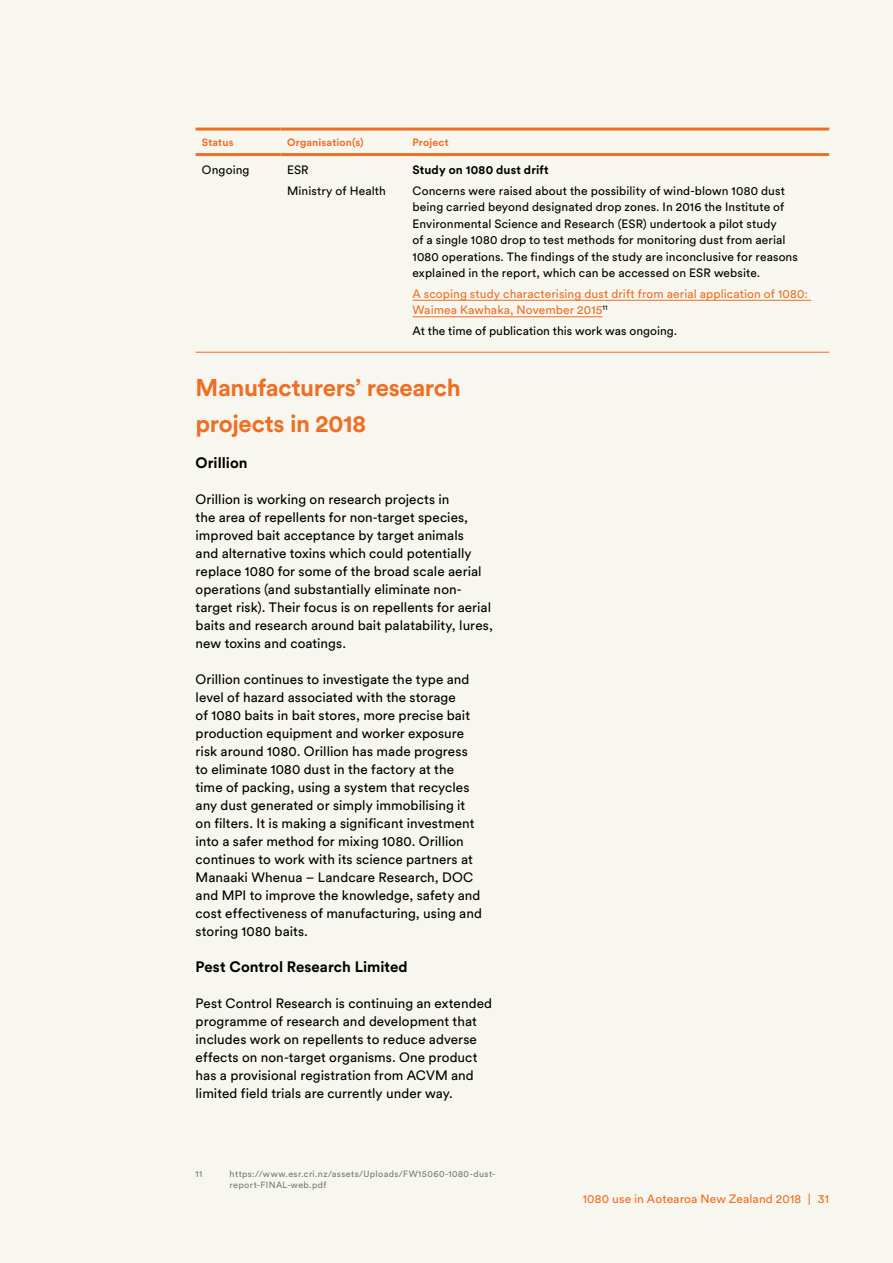
<style>
.page{position:relative;width:893px;height:1263px;background:#f8f7ef}
.page>*{position:absolute;margin:0;border:0;box-sizing:border-box;transform-origin:0 0}
.t1{font:700 24px/36px "Circular Pro";letter-spacing:-.015em;color:#ef6e24}
.t2{font:700 15px "Circular Pro";letter-spacing:.005em;color:#000}
.t3{font:13.5px/18px "Circular Pro";letter-spacing:.005em;color:#000}
.t4{font:12px/16.5px "Circular Pro";letter-spacing:.01em;color:#000}
.t5{font:12px/16.5px "Circular Pro";letter-spacing:.01em;color:#ef6e24}
.t6{font:700 12px "Circular Pro";letter-spacing:.01em;color:#000}
.t7{font:700 10.5px "Circular Pro";letter-spacing:.015em;color:#ef6e24}
.t8{font:9px/10.8px "Circular Pro";letter-spacing:.04em;color:#77787b}
</style>
<div class="page">
<hr style="left:196px;top:352px;width:85px;height:1px;background:#ef6e24">
<hr style="left:281px;top:352px;width:125px;height:1px;background:#ef6e24">
<hr style="left:406px;top:352px;width:423px;height:1px;background:#ef6e24">
<hr style="left:196px;top:128px;width:85px;height:3px;background:#ef6e24">
<hr style="left:281px;top:128px;width:125px;height:3px;background:#ef6e24">
<hr style="left:406px;top:128px;width:423px;height:3px;background:#ef6e24">
<hr style="left:196px;top:153px;width:85px;height:3px;background:#ef6e24">
<hr style="left:281px;top:153px;width:125px;height:3px;background:#ef6e24">
<hr style="left:406px;top:153px;width:423px;height:3px;background:#ef6e24">
<hr style="left:412px;top:300px;width:399px;height:1px;background:#ef6e24">
<hr style="left:412px;top:316px;width:190px;height:1px;background:#ef6e24">
<p class="t7" style="left:202px;top:135px;width:33px">Status</p>
<p class="t7" style="left:287px;top:135px;width:78px">Organisation(s)</p>
<p class="t7" style="left:412px;top:135px;width:38px">Project</p>
<p class="t4" style="left:202px;top:161px;width:49px">Ongoing</p>
<p class="t4" style="left:287px;top:159px;width:100px;line-height:20.7px">ESR<br>Ministry of Health</p>
<p class="t6" style="left:412px;top:161px;width:138px">Study on 1080 dust drift</p>
<p class="t4" style="left:412px;top:182px;width:387px">Concerns were raised about the possibility of wind-blown 1080 dust being carried beyond designated drop zones. In 2016 the Institute of Environmental Science and Research (ESR) undertook a pilot study<br>of a single 1080 drop to test methods for monitoring dust from aerial 1080 operations. The findings of the study are inconclusive for reasons explained in the report, which can be accessed on ESR website.</p>
<p class="t5" style="left:412px;top:285px;width:397px">A scoping study characterising dust drift from aerial application of 1080:<br>Waimea Kawhaka, November 2015<sup>11</sup></p>
<p class="t4" style="left:412px;top:322px;width:266px">At the time of publication this work was ongoing.</p>
<h1 class="t1" style="left:196px;top:369px;width:267px">Manufacturers’ research projects in 2018</h1>
<p class="t2" style="left:196px;top:452px;width:53px">Orillion</p>
<p class="t3" style="left:196px;top:490px;width:299px">Orillion is working on research projects in<br>the area of repellents for non-target species, improved bait acceptance by target animals<br>and alternative toxins which could potentially replace 1080 for some of the broad scale aerial operations (and substantially eliminate non&shy;target risk). Their focus is on repellents for aerial baits and research around bait palatability, lures, new toxins and coatings.</p>
<p class="t3" style="left:196px;top:670px;width:288px">Orillion continues to investigate the type and level of hazard associated with the storage<br>of 1080 baits in bait stores, more precise bait production equipment and worker exposure risk around 1080. Orillion has made progress to eliminate 1080 dust in the factory at the time of packing, using a system that recycles any dust generated or simply immobilising it on filters. It is making a significant investment into a safer method for mixing 1080. Orillion continues to work with its science partners at Manaaki Whenua – Landcare Research, DOC and MPI to improve the knowledge, safety and cost effectiveness of manufacturing, using and storing 1080 baits.</p>
<p class="t2" style="left:196px;top:956px;width:214px">Pest Control Research Limited</p>
<p class="t3" style="left:196px;top:994px;width:298px">Pest Control Research is continuing an extended programme of research and development that includes work on repellents to reduce adverse effects on non-target organisms. One product has a provisional registration from ACVM and limited field trials are currently under way.</p>
<p class="t8" style="left:196px;top:1168px;width:8px">11</p>
<p class="t8" style="left:230px;top:1168px;width:267px">https://www.esr.cri.nz/assets/Uploads/FW15060-1080-dust&shy;report-FINAL-web.pdf</p>
<p class="t5" style="left:583px;top:1190px;width:248px">1080 use in Aotearoa New Zealand 2018 | 31</p>
</div>
